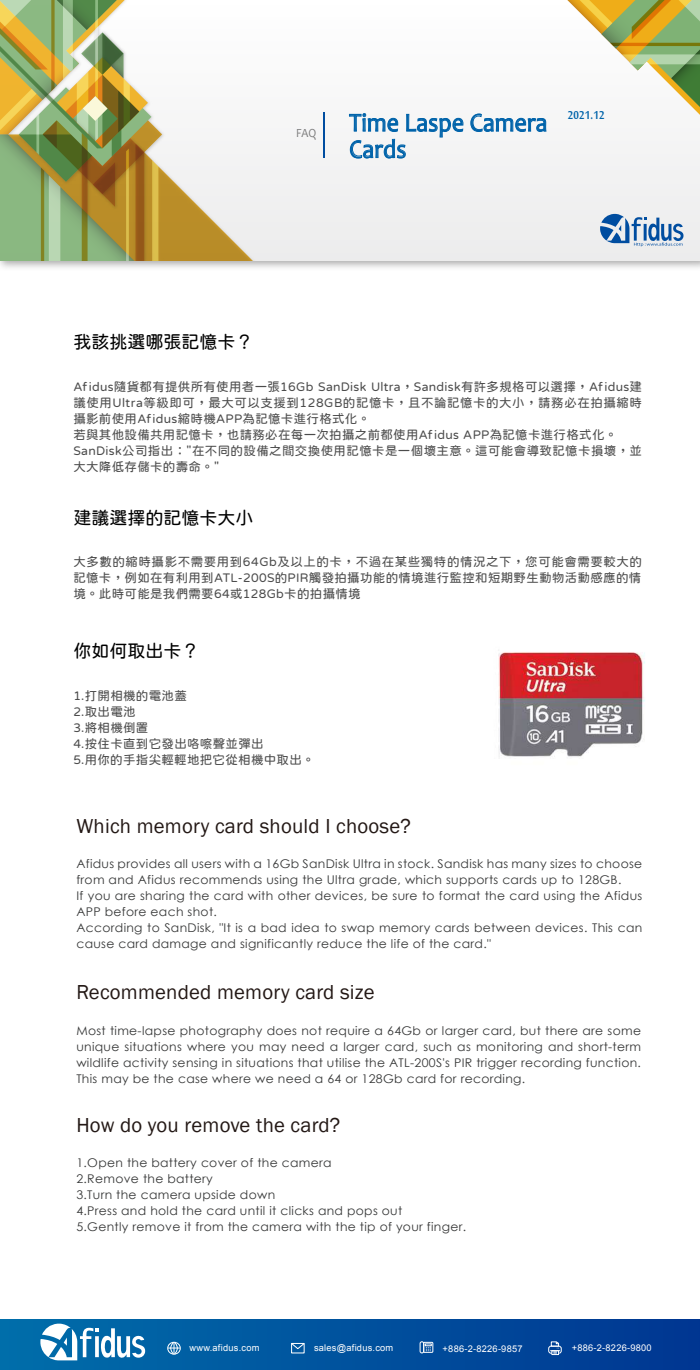
<style>
.page{position:relative;width:700px;height:1370px;background:#fff}
.page>*{position:absolute;margin:0;border:0;box-sizing:border-box;transform-origin:0 0}
.t1{font:26.4px/26.4px "Candara";letter-spacing:.01em;color:#0063aa;scale:.9 1}
.t2{font:20.8px "Franklin Gothic";letter-spacing:.01em;color:#231815}
.t3{font:18px "jf openhuninn 1.0";color:#000}
.t4{font:17.6px "Mool Boran";letter-spacing:.01em;color:#0063aa;scale:.9 1}
.t5{font:12.5px/16px "jf openhuninn 1.0";letter-spacing:.025em;color:#4c4c4c}
.t6{font:12px/16px "Century Gothic";letter-spacing:.025em;color:#373838}
.t7{font:9.3px "Arial";letter-spacing:.025em;color:#fff}
</style>
<div class="page">
<div style="left:0;top:1319px;width:700px;height:51px;background:linear-gradient(to right,#006eaa,#003691)"></div>
<svg style="left:40px;top:1323px;width:105px;height:37px"></svg>
<div style="left:167px;top:1342px;width:14px;height:12px;border:1px solid #fff;border-radius:50%"></div>
<svg style="left:168px;top:1341px;width:12px;height:14px"></svg>
<svg style="left:291px;top:1342px;width:14px;height:7px"></svg>
<svg style="left:423px;top:1341px;width:11px;height:12px"></svg>
<div style="left:420px;top:1341px;width:4px;height:12px;border:1px solid #fff;border-radius:2px"></div>
<svg style="left:548px;top:1341px;width:14px;height:14px"></svg>
<img style="left:0;top:260px;width:700px;height:8px">
<div style="left:0;top:0;width:700px;height:260px;background:#f4f4f4"></div>
<svg style="left:600px;top:214px;width:83px;height:32px"></svg>
<svg style="left:0;top:0;width:253px;height:260px"></svg>
<svg style="left:567px;top:0;width:133px;height:115px"></svg>
<svg style="left:470px;top:114px;width:77px;height:18px"></svg>
<svg style="left:349px;top:113px;width:114px;height:45px"></svg>
<hr style="left:324px;top:112px;width:1px;height:46px;background:#004da0">
<img style="left:498px;top:650px;width:147px;height:107px">
<h1 class="t1" style="left:349px;top:109px;width:222px;text-indent:-53px"><sub>FAQ</sub> Time Laspe Camera<br>Cards</h1>
<h3 class="t4" style="left:568px;top:102px;width:42px">2021.12</h3>
<h3 class="t3" style="left:73px;top:330px;width:182px">我該挑選哪張記憶卡？</h3>
<p class="t5" style="left:73px;top:378px;width:570px">Afidus隨貨都有提供所有使用者一張16Gb SanDisk Ultra，Sandisk有許多規格可以選擇，Afidus建議使用Ultra等級即可，最大可以支援到128GB的記憶卡，且不論記憶卡的大小，請務必在拍攝縮時攝影前使用Afidus縮時機APP為記憶卡進行格式化。<br>若與其他設備共用記憶卡，也請務必在每一次拍攝之前都使用Afidus APP為記憶卡進行格式化。SanDisk公司指出："在不同的設備之間交換使用記憶卡是一個壞主意。這可能會導致記憶卡損壞，並大大降低存儲卡的壽命。"</p>
<h3 class="t3" style="left:73px;top:506px;width:182px">建議選擇的記憶卡大小</h3>
<p class="t5" style="left:73px;top:554px;width:570px;text-align:justify">大多數的縮時攝影不需要用到64Gb及以上的卡，不過在某些獨特的情況之下，您可能會需要較大的記憶卡，例如在有利用到ATL-200S的PIR觸發拍攝功能的情境進行監控和短期野生動物活動感應的情境。此時可能是我們需要64或128Gb卡的拍攝情境</p>
<h3 class="t3" style="left:73px;top:639px;width:128px">你如何取出卡？</h3>
<p class="t5" style="left:73px;top:687px;width:243px">1.打開相機的電池蓋<br>2.取出電池<br>3.將相機倒置<br>4.按住卡直到它發出咯嚓聲並彈出<br>5.用你的手指尖輕輕地把它從相機中取出。</p>
<h2 class="t2" style="left:76px;top:813px;width:336px">Which memory card should I choose?</h2>
<p class="t6" style="left:76px;top:856px;width:567px">Afidus provides all users with a 16Gb SanDisk Ultra in stock. Sandisk has many sizes to choose from and Afidus recommends using the Ultra grade, which supports cards up to 128GB.<br>If you are sharing the card with other devices, be sure to format the card using the Afidus APP before each shot.<br>According to SanDisk, "It is a bad idea to swap memory cards between devices. This can cause card damage and significantly reduce the life of the card."</p>
<h2 class="t2" style="left:76px;top:979px;width:300px">Recommended memory card size</h2>
<p class="t6" style="left:76px;top:1022px;width:566px;text-align:justify">Most time-lapse photography does not require a 64Gb or larger card, but there are some unique situations where you may need a larger card, such as monitoring and short-term wildlife activity sensing in situations that utilise the ATL-200S's PIR trigger recording function.<br>This may be the case where we need a 64 or 128Gb card for recording.</p>
<h2 class="t2" style="left:76px;top:1112px;width:266px">How do you remove the card?</h2>
<p class="t6" style="left:76px;top:1154px;width:391px">1.Open the battery cover of the camera<br>2.Remove the battery<br>3.Turn the camera upside down<br>4.Press and hold the card until it clicks and pops out<br>5.Gently remove it from the camera with the tip of your finger.</p>
<p class="t7" style="left:190px;top:1341px;width:71px">www.afidus.com</p>
<p class="t7" style="left:314px;top:1341px;width:81px">sales@afidus.com</p>
<p class="t7" style="left:443px;top:1342px;width:81px">+886-2-8226-9857</p>
<p class="t7" style="left:572px;top:1341px;width:81px">+886-2-8226-9800</p>
</div>
